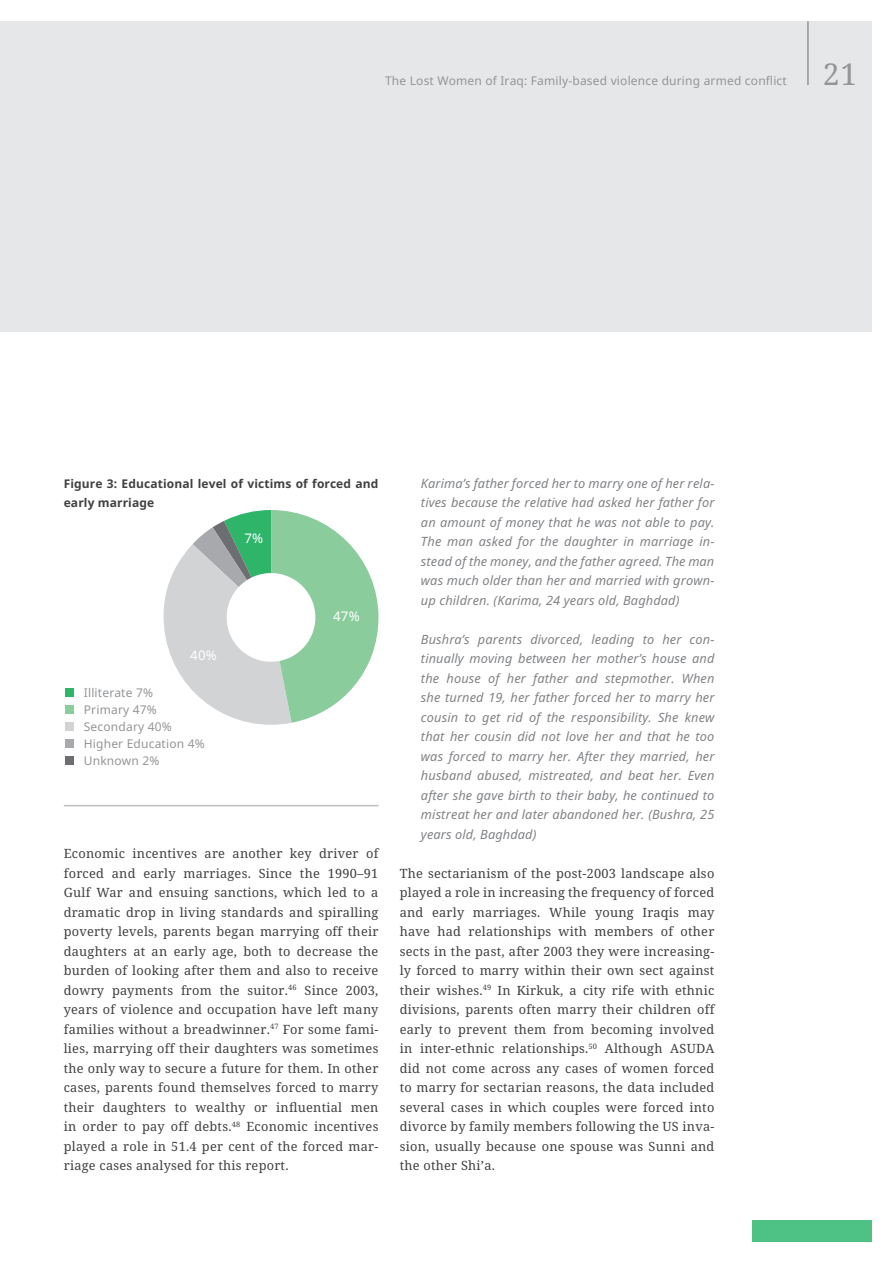
<style>
.page{position:relative;width:893px;height:1263px;background:#fff}
.page>*{position:absolute;margin:0;border:0;box-sizing:border-box;transform-origin:0 0}
.t1{font:30px "Noto Serif";color:#939598}
.t2{font:13.2px "Noto Sans";color:#fff}
.t3{font:12.75px/19.5px "Noto Serif";letter-spacing:.02em;color:#414042;text-align:justify}
.t4{font:italic 12.75px/19.5px "Noto Sans";letter-spacing:.01em;color:#808285;text-align:justify}
.t5{font:12px/17px "Noto Sans";letter-spacing:.015em;color:#939598}
.t6{font:700 12px/19.5px "Noto Sans";letter-spacing:.01em;color:#414042}
</style>
<div class="page">
<div style="left:0;top:21px;width:872px;height:311px;background:#e6e7e8"></div>
<hr style="left:807px;top:21px;width:2px;height:64px;background:#939598">
<div style="left:65px;top:688px;width:9px;height:9px;background:#2eb56a"></div>
<div style="left:65px;top:705px;width:9px;height:9px;background:#8acc9c"></div>
<div style="left:65px;top:722px;width:9px;height:9px;background:#d1d3d4"></div>
<div style="left:65px;top:739px;width:9px;height:9px;background:#a7a9ac"></div>
<div style="left:65px;top:756px;width:9px;height:9px;background:#6d6e71"></div>
<svg style="left:163px;top:510px;width:215px;height:215px"></svg>
<div style="left:227px;top:573px;width:88px;height:89px;background:#fff;border-radius:50%"></div>
<div style="left:753px;top:1220px;width:119px;height:22px;background:#4dc284"></div>
<hr style="left:64px;top:805px;width:314px;height:1px;background:#bcbec0">
<p class="t5" style="left:385px;top:72px;width:403px">The Lost Women of Iraq: Family-based violence during armed conflict</p>
<h1 class="t1" style="left:823px;top:54px;width:35px">21</h1>
<p class="t6" style="left:64px;top:473px;width:316px">Figure 3: Educational level of victims of forced and early marriage</p>
<p class="t2" style="left:244px;top:529px;width:20px">7%</p>
<p class="t2" style="left:190px;top:646px;width:28px">40%</p>
<p class="t5" style="left:84px;top:683px;width:122px">Illiterate 7%<br>Primary 47%<br>Secondary 40%<br>Higher Education 4%<br>Unknown 2%</p>
<p class="t2" style="left:333px;top:607px;width:28px">47%</p>
<p class="t3" style="left:64px;top:843px;width:316px">Economic incentives are another key driver of forced and early marriages. Since the 1990–91<br>Gulf War and ensuing sanctions, which led to a dramatic drop in living standards and spiralling poverty levels, parents began marrying off their daughters at an early age, both to decrease the burden of looking after them and also to receive dowry payments from the suitor.<sup>46</sup> Since 2003, years of violence and occupation have left many families without a breadwinner.<sup>47</sup> For some fami&shy;lies, marrying off their daughters was sometimes the only way to secure a future for them. In other cases, parents found themselves forced to marry their daughters to wealthy or influential men in order to pay off debts.<sup>48</sup> Economic incentives played a role in 51.4 per cent of the forced mar&shy;riage cases analysed for this report.</p>
<p class="t4" style="left:421px;top:473px;width:295px">Karima’s father forced her to marry one of her rela&shy;tives because the relative had asked her father for an amount of money that he was not able to pay.<br>The man asked for the daughter in marriage in&shy;stead of the money, and the father agreed. The man was much older than her and married with grown&shy;up children. (Karima, 24 years old, Baghdad)</p>
<p class="t4" style="left:421px;top:629px;width:295px">Bushra’s parents divorced, leading to her con&shy;tinually moving between her mother’s house and the house of her father and stepmother. When she turned 19, her father forced her to marry her cousin to get rid of the responsibility. She knew that her cousin did not love her and that he too was forced to marry her. After they married, her husband abused, mistreated, and beat her. Even after she gave birth to their baby, he continued to mistreat her and later abandoned her. (Bushra, 25 years old, Baghdad)</p>
<p class="t3" style="left:400px;top:863px;width:316px">The sectarianism of the post-2003 landscape also played a role in increasing the frequency of forced and early marriages. While young Iraqis may have had relationships with members of other sects in the past, after 2003 they were increasing&shy;ly forced to marry within their own sect against their wishes.<sup>49</sup> In Kirkuk, a city rife with ethnic divisions, parents often marry their children off early to prevent them from becoming involved in inter-ethnic relationships.<sup>50</sup> Although ASUDA did not come across any cases of women forced to marry for sectarian reasons, the data included several cases in which couples were forced into divorce by family members following the US inva&shy;sion, usually because one spouse was Sunni and the other Shi’a.</p>
</div>
